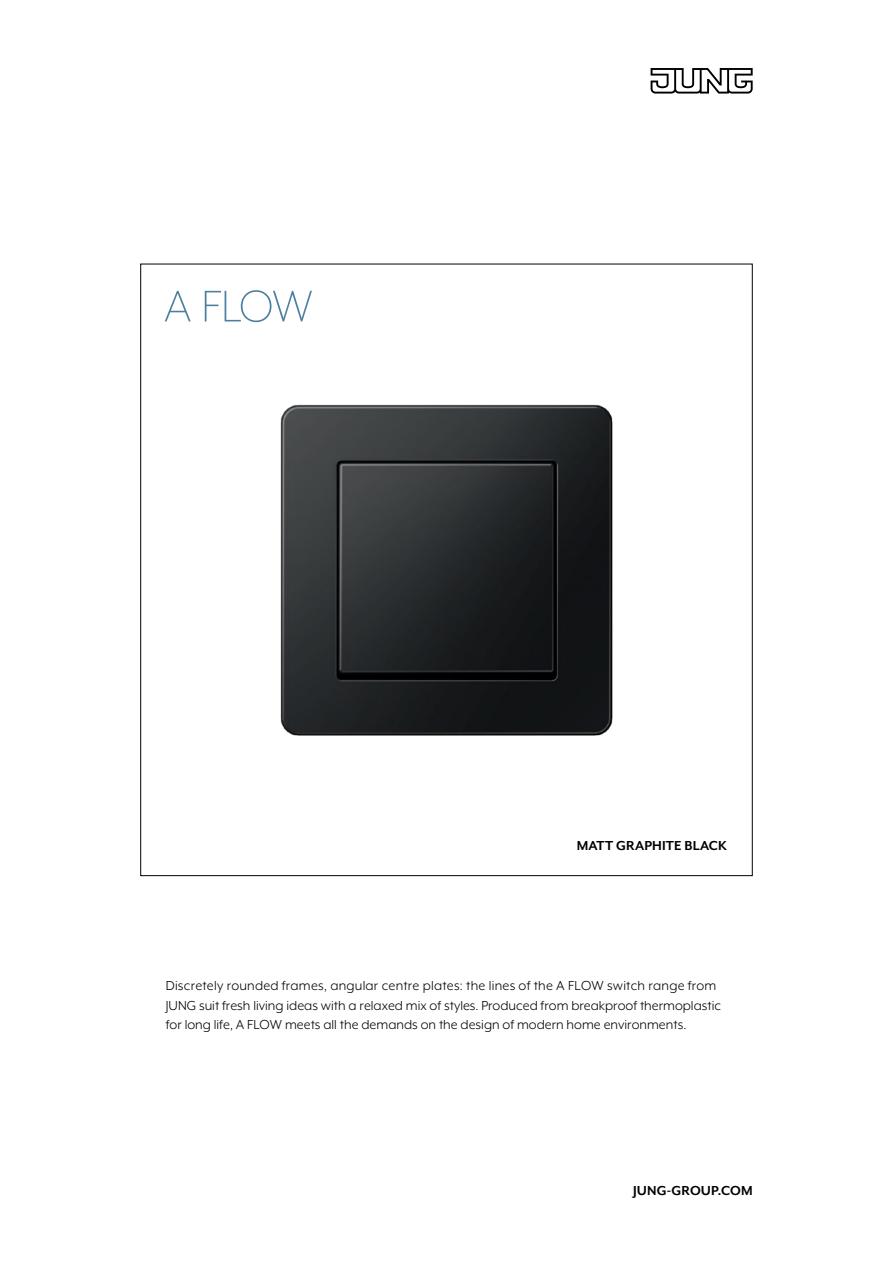
<style>
.page{position:relative;width:893px;height:1263px;background:#fff}
.page>*{position:absolute;margin:0;border:0;box-sizing:border-box;transform-origin:0 0}
.t1{font:300 51px "Mr Eaves XL Mod OT";color:#4b7f9f}
.t2{font:15px/19.5px "Mr Eaves XL Mod OT";color:#000}
.t3{font:700 15px "Mr Eaves XL Mod OT";letter-spacing:.01em;color:#000}
</style>
<div class="page">
<svg style="left:651px;top:68px;width:102px;height:26px"></svg>
<img style="left:281px;top:404px;width:331px;height:332px">
<h1 class="t1" style="left:164px;top:281px;width:151px">A FLOW</h1>
<p class="t3" style="left:577px;top:838px;width:152px">MATT GRAPHITE BLACK</p>
<p class="t2" style="left:166px;top:976px;width:557px">Discretely rounded frames, angular centre plates: the lines of the A FLOW switch range from<br>JUNG suit fresh living ideas with a relaxed mix of styles. Produced from breakproof thermoplastic for long life, A FLOW meets all the demands on the design of modern home environments.</p>
<p class="t3" style="left:633px;top:1183px;width:121px">JUNG-GROUP.COM</p>
</div>
